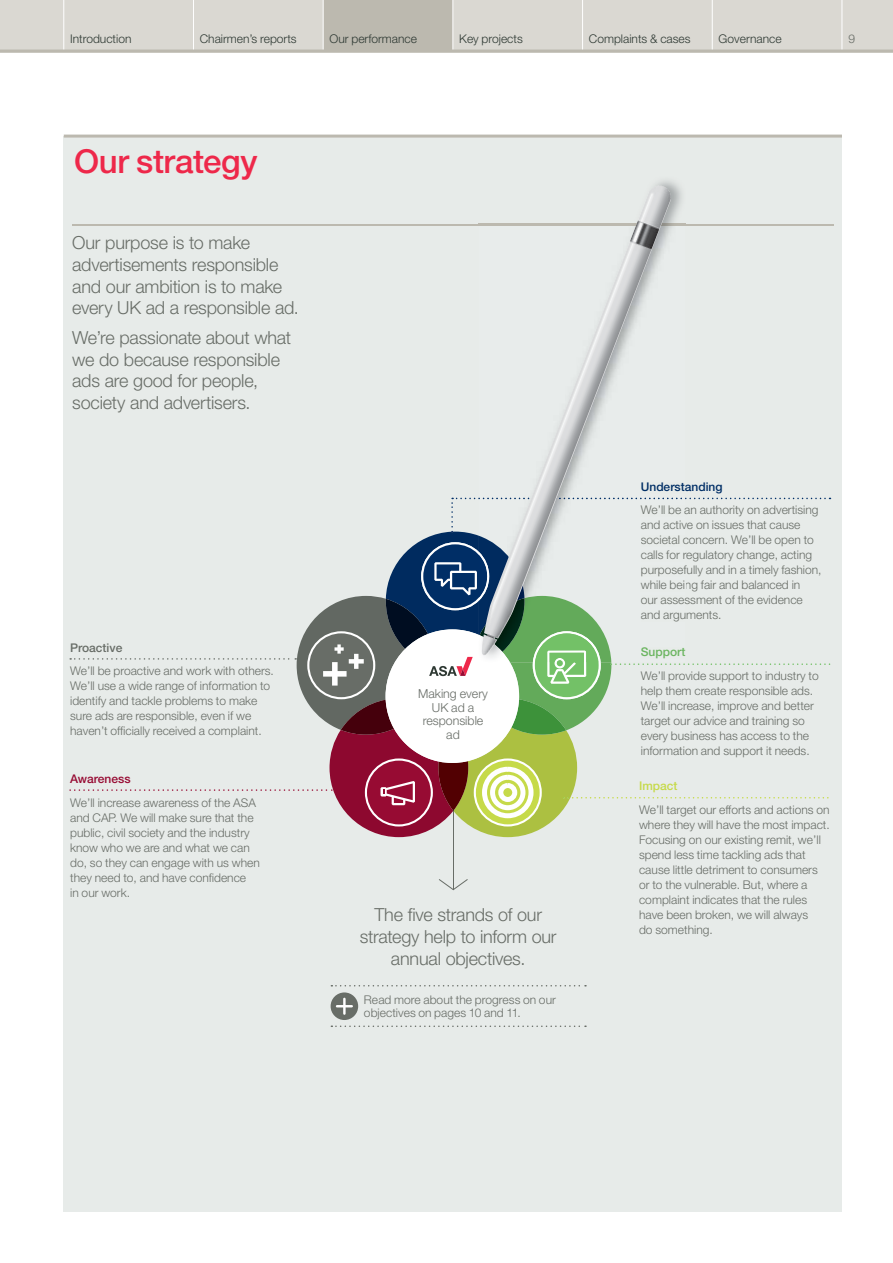
<style>
.page{position:relative;width:893px;height:1263px;background:#fff}
.page>*{position:absolute;margin:0;border:0;box-sizing:border-box;transform-origin:0 0}
.t1{font:500 33px "Helvetica Neue LT Std";letter-spacing:-.01em;color:#ee284a}
.t2{font:300 18px/21.6px "Helvetica Neue LT Std";letter-spacing:-.01em;color:#686d67}
.t3{font:300 12.3px/13.5px "Helvetica Neue LT Std";color:#686d67;text-align:center}
.t4{font:300 12px/15px "Helvetica Neue LT Std";color:#686d67}
.t5{font:300 12px "Helvetica Neue LT Std";color:#2e3933}
.t6{font:500 12px "Helvetica Neue LT Std";color:#970b33}
.t7{font:500 12px "Helvetica Neue LT Std";color:#686d67}
.t8{font:500 12px "Helvetica Neue LT Std";color:#6bb560}
.t9{font:500 12px "Helvetica Neue LT Std";color:#c6da49}
.s1{font-weight:500;color:#002e65}
.s2{font-weight:500;color:#002e66}
</style>
<div class="page">
<div style="left:0;top:0;width:893px;height:50px;background:#dad8d2"></div>
<div style="left:323px;top:0;width:130px;height:51px;background:#bcb9af"></div>
<hr style="left:193px;top:0;width:1px;height:51px;background:#fff">
<hr style="left:323px;top:0;width:1px;height:51px;background:#fff">
<hr style="left:452px;top:0;width:1px;height:51px;background:#fff">
<hr style="left:582px;top:0;width:1px;height:51px;background:#fff">
<hr style="left:712px;top:0;width:1px;height:51px;background:#fff">
<hr style="left:842px;top:0;width:1px;height:51px;background:#fff">
<hr style="left:63px;top:0;width:1px;height:51px;background:#fff">
<hr style="left:0;top:50px;width:893px;height:3px;background:#bcb9af">
<div style="left:64px;top:136px;width:778px;height:1076px;background:#e7ebe9"></div>
<hr style="left:453px;top:809px;width:1px;height:81px;background:#686d67">
<svg style="left:439px;top:879px;width:29px;height:12px"></svg>
<svg style="left:331px;top:985px;width:255px;height:1px"></svg>
<svg style="left:331px;top:1025px;width:255px;height:2px"></svg>
<div style="left:331px;top:992px;width:27px;height:28px;background:#686d67;border-radius:50%"></div>
<hr style="left:343px;top:999px;width:3px;height:15px;background:#fff">
<svg style="left:337px;top:1005px;width:15px;height:2px"></svg>
<hr style="left:64px;top:135px;width:778px;height:3px;background:#bcb9af">
<hr style="left:72px;top:224px;width:761px;height:1px;background:#bcb9af">
<svg style="left:69px;top:498px;width:761px;height:339px"></svg>
<img style="left:535px;top:656px;width:63px;height:6px">
<img style="left:673px;top:506px;width:12px;height:11px">
<img style="left:673px;top:521px;width:12px;height:8px">
<img style="left:673px;top:536px;width:12px;height:11px">
<img style="left:673px;top:551px;width:12px;height:11px">
<img style="left:673px;top:566px;width:12px;height:11px">
<img style="left:673px;top:581px;width:12px;height:11px">
<img style="left:673px;top:596px;width:12px;height:8px">
<img style="left:673px;top:611px;width:12px;height:11px">
<img style="left:641px;top:647px;width:44px;height:11px">
<img style="left:481px;top:183px;width:192px;height:473px">
<p class="t5" style="left:70px;top:34px;width:63px">Introduction</p>
<p class="t5" style="left:200px;top:34px;width:98px">Chairmen’s reports</p>
<p class="t5" style="left:330px;top:34px;width:89px">Our performance</p>
<p class="t5" style="left:459px;top:34px;width:65px">Key projects</p>
<p class="t5" style="left:589px;top:34px;width:103px">Complaints &amp; cases</p>
<p class="t5" style="left:719px;top:34px;width:64px">Governance</p>
<p class="t4" style="left:848px;top:32px;width:8px">9</p>
<h1 class="t1" style="left:74px;top:149px;width:185px">Our strategy</h1>
<h2 class="t2" style="left:72px;top:234px;width:228px">Our purpose is to make advertisements responsible and our ambition is to make every UK ad a responsible ad.</h2>
<h2 class="t2" style="left:72px;top:329px;width:220px">We’re passionate about what we do because responsible ads are good for people, society and advertisers.</h2>
<p class="t7" style="left:70px;top:643px;width:54px">Proactive</p>
<p class="t4" style="left:70px;top:665px;width:205px">We’ll be proactive and work with others.<br>We’ll use a wide range of information to identify and tackle problems to make sure ads are responsible, even if we haven’t officially received a complaint.</p>
<p class="t6" style="left:70px;top:774px;width:62px">Awareness</p>
<p class="t4" style="left:70px;top:796px;width:191px">We’ll increase awareness of the ASA and CAP. We will make sure that the public, civil society and the industry know who we are and what we can do, so they can engage with us when they need to, and have confidence<br>in our work.</p>
<p class="t3" style="left:418px;top:689px;width:71px">Making every<br>UK ad a responsible ad</p>
<h2 class="t2" style="left:360px;top:906px;width:198px;text-align:center">The five strands of our strategy help to inform our annual objectives.</h2>
<p class="t4" style="left:364px;top:994px;width:194px;line-height:13.5px">Read more about the progress on our objectives on pages 10 and 11.</p>
<p class="t4" style="left:641px;top:476px;width:179px;line-height:23.5px"><span class="s1">Understa</span><span class="s2">nding<br></span>We’ll be an authority on advertising</p>
<p class="t4" style="left:641px;top:519px;width:182px">and active on issues that cause societal concern. We’ll be open to calls for regulatory change, acting purposefully and in a timely fashion, while being fair and balanced in<br>our assessment of the evidence and arguments.</p>
<p class="t8" style="left:641px;top:647px;width:46px">Support</p>
<p class="t4" style="left:641px;top:669px;width:179px">We’ll provide support to industry to help them create responsible ads.<br>We’ll increase, improve and better target our advice and training so every business has access to the information and support it needs.</p>
<p class="t9" style="left:639px;top:782px;width:40px">Impact</p>
<p class="t4" style="left:639px;top:804px;width:192px">We’ll target our efforts and actions on where they will have the most impact.<br>Focusing on our existing remit, we’ll spend less time tackling ads that cause little detriment to consumers or to the vulnerable. But, where a complaint indicates that the rules have been broken, we will always<br>do something.</p>
</div>
